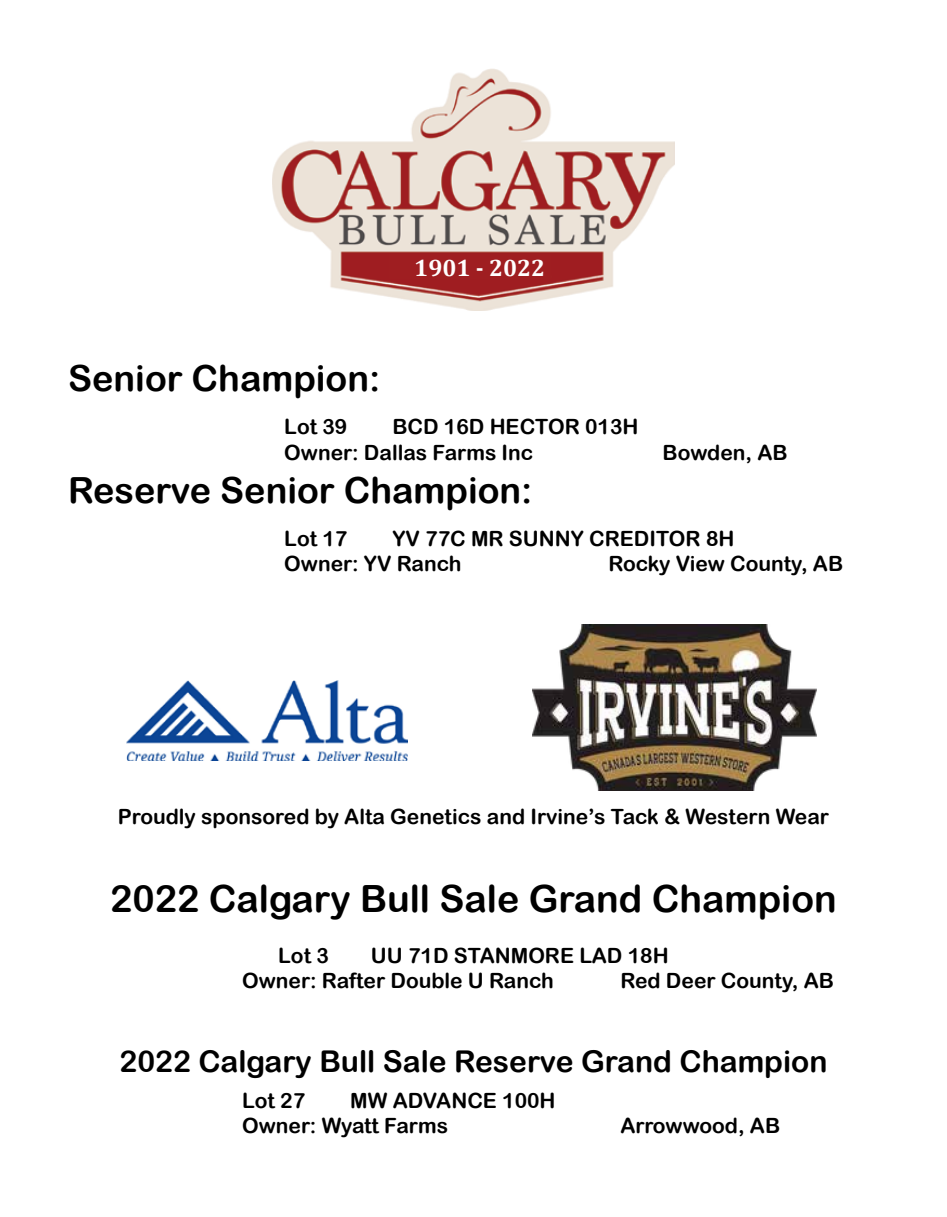
<style>
.page{position:relative;width:947px;height:1217px;background:#fff}
.page>*{position:absolute;margin:0;border:0;box-sizing:border-box;transform-origin:0 0}
.t1{font:37.5px "Arial Rounded MT Bold";color:#000}
.t2{font:36px "Arial Rounded MT Bold";color:#000}
.t3{font:30px "Arial Rounded MT Bold";color:#000}
.t4{font:700 23.7px "Cambria";color:#fff}
.t5{font:21px/25.2px "Arial Rounded MT Bold";color:#000}
</style>
<div class="page">
<img style="left:272px;top:68px;width:402px;height:243px">
<div style="left:388px;top:254px;width:162px;height:25px;background:#9f1e21"></div>
<img style="left:532px;top:624px;width:283px;height:166px">
<img style="left:126px;top:680px;width:281px;height:80px">
<p class="t4" style="left:414px;top:250px;width:132px">1901 - 2022</p>
<h2 class="t2" style="left:68px;top:357px;width:314px">Senior Champion:</h2>
<p class="t5" style="left:284px;top:414px;width:64px">Lot 39</p>
<p class="t5" style="left:284px;top:414px;width:355px;text-indent:108px">BCD 16D HECTOR 013H<br>Owner: Dallas Farms Inc</p>
<p class="t5" style="left:662px;top:439px;width:126px">Bowden, AB</p>
<h2 class="t2" style="left:68px;top:468px;width:466px">Reserve Senior Champion:</h2>
<p class="t5" style="left:284px;top:525px;width:64px">Lot 17</p>
<p class="t5" style="left:284px;top:525px;width:451px;text-indent:108px">YV 77C MR SUNNY CREDITOR 8H<br>Owner: YV Ranch</p>
<p class="t5" style="left:608px;top:551px;width:236px">Rocky View County, AB</p>
<p class="t5" style="left:118px;top:803px;width:712px">Proudly sponsored by Alta Genetics and Irvine’s Tack &amp; Western Wear</p>
<h1 class="t1" style="left:110px;top:876px;width:727px">2022 Calgary Bull Sale Grand Champion</h1>
<p class="t5" style="left:278px;top:942px;width:52px">Lot 3</p>
<p class="t5" style="left:242px;top:942px;width:428px;text-indent:129px">UU 71D STANMORE LAD 18H<br>Owner: Rafter Double U Ranch</p>
<p class="t5" style="left:620px;top:967px;width:215px">Red Deer County, AB</p>
<h3 class="t3" style="left:119px;top:1043px;width:709px">2022 Calgary Bull Sale Reserve Grand Champion</h3>
<p class="t5" style="left:242px;top:1086px;width:64px">Lot 27</p>
<p class="t5" style="left:242px;top:1086px;width:315px;text-indent:108px">MW ADVANCE 100H<br>Owner: Wyatt Farms</p>
<p class="t5" style="left:620px;top:1112px;width:161px">Arrowwood, AB</p>
</div>
